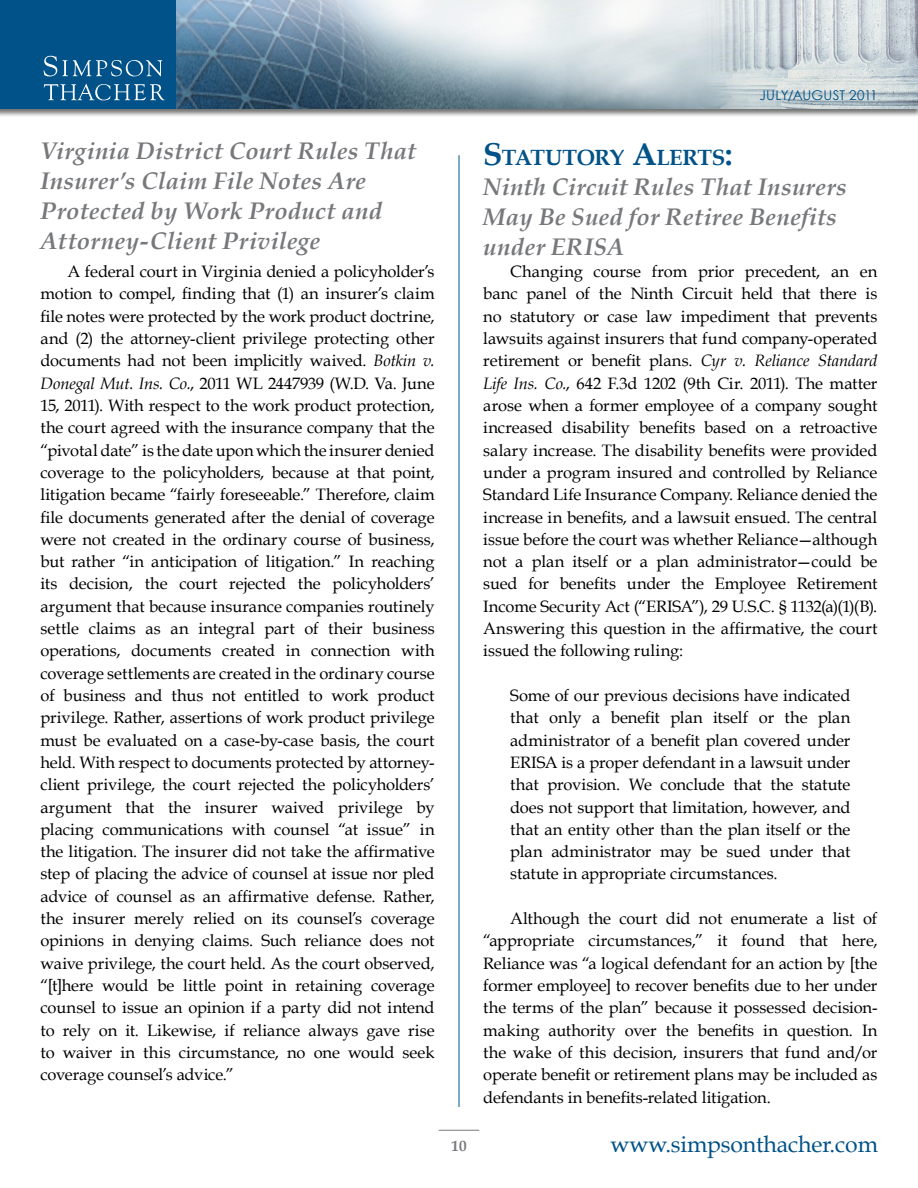
<style>
.page{position:relative;width:918px;height:1188px;background:#fff}
.page>*{position:absolute;margin:0;border:0;box-sizing:border-box;transform-origin:0 0}
.t1{font:italic 700 24px/30px "Book Antiqua";letter-spacing:.01em;color:#77787b}
.t2{font:22.95px "Book Antiqua";letter-spacing:-.005em;color:#005288}
.t3{font:700 22.05px "Book Antiqua";letter-spacing:-.025em;color:#005288}
.t4{font:16.5px/22.4px "Book Antiqua";letter-spacing:-.005em;color:#000;text-align:justify}
.t5{font:700 15px "Book Antiqua";color:#77787b}
.t6{font:13.5px "Century Gothic";letter-spacing:.015em;color:#005288}
.s1{font-style:italic}
.s2{font-size:31.5px}
</style>
<div class="page">
<hr style="left:459px;top:155px;width:1px;height:952px;background:#005288">
<hr style="left:439px;top:1130px;width:40px;height:1px;background:#77787b">
<img style="left:177px;top:0;width:741px;height:109px">
<div style="left:0;top:0;width:176px;height:109px;background:#005288"></div>
<svg style="left:44px;top:56px;width:118px;height:20px"></svg>
<svg style="left:44px;top:84px;width:121px;height:16px"></svg>
<h1 class="t1" style="left:40px;top:137px;width:377px">Virginia District Court Rules That<br>Insurer’s Claim File Notes Are<br>Protected by Work Product and<br>Attorney-Client Privilege</h1>
<p class="t4" style="left:41px;top:260px;width:396px;text-indent:27px">A federal court in Virginia denied a policyholder’s motion to compel, finding that (1) an insurer’s claim file notes were protected by the work product doctrine, and (2) the attorney-client privilege protecting other documents had not been implicitly waived. <span class="s1">Botkin v.<br>Donegal Mut. Ins. Co.</span>, 2011 WL 2447939 (W.D. Va. June 15, 2011). With respect to the work product protection, the court agreed with the insurance company that the “pivotal date” is the date upon which the insurer denied coverage to the policyholders, because at that point, litigation became “fairly foreseeable.” Therefore, claim file documents generated after the denial of coverage were not created in the ordinary course of business, but rather “in anticipation of litigation.” In reaching its decision, the court rejected the policyholders’ argument that because insurance companies routinely settle claims as an integral part of their business operations, documents created in connection with coverage settlements are created in the ordinary course of business and thus not entitled to work product privilege. Rather, assertions of work product privilege must be evaluated on a case-by-case basis, the court held. With respect to documents protected by attorney&shy;client privilege, the court rejected the policyholders’ argument that the insurer waived privilege by placing communications with counsel “at issue” in the litigation. The insurer did not take the affirmative step of placing the advice of counsel at issue nor pled advice of counsel as an affirmative defense. Rather, the insurer merely relied on its counsel’s coverage opinions in denying claims. Such reliance does not waive privilege, the court held. As the court observed, “[t]here would be little point in retaining coverage counsel to issue an opinion if a party did not intend to rely on it. Likewise, if reliance always gave rise to waiver in this circumstance, no one would seek coverage counsel’s advice.”</p>
<p class="t6" style="left:759px;top:87px;width:120px">JULY/AUGUST 2011</p>
<p class="t5" style="left:452px;top:1137px;width:16px">10</p>
<h3 class="t3" style="left:483px;top:144px;width:251px"><span class="s2">S</span>TATUTORY <span class="s2">A</span>LERTS<span class="s2">:</span></h3>
<h1 class="t1" style="left:483px;top:172px;width:365px">Ninth Circuit Rules That Insurers<br>May Be Sued for Retiree Benefits under ERISA</h1>
<p class="t4" style="left:483px;top:260px;width:396px;text-indent:27px">Changing course from prior precedent, an en banc panel of the Ninth Circuit held that there is no statutory or case law impediment that prevents lawsuits against insurers that fund company-operated retirement or benefit plans. <span class="s1">Cyr v. Reliance Standard Life Ins. Co.</span>, 642 F.3d 1202 (9th Cir. 2011). The matter arose when a former employee of a company sought increased disability benefits based on a retroactive salary increase. The disability benefits were provided under a program insured and controlled by Reliance Standard Life Insurance Company. Reliance denied the increase in benefits, and a lawsuit ensued. The central issue before the court was whether Reliance—although not a plan itself or a plan administrator—could be sued for benefits under the Employee Retirement Income Security Act (“ERISA”), 29 U.S.C. § 1132(a)(1)(B).<br>Answering this question in the affirmative, the court issued the following ruling:</p>
<p class="t4" style="left:510px;top:684px;width:342px">Some of our previous decisions have indicated that only a benefit plan itself or the plan administrator of a benefit plan covered under ERISA is a proper defendant in a lawsuit under that provision. We conclude that the statute does not support that limitation, however, and that an entity other than the plan itself or the plan administrator may be sued under that statute in appropriate circumstances.</p>
<p class="t4" style="left:483px;top:907px;width:396px;text-indent:27px">Although the court did not enumerate a list of “appropriate circumstances,” it found that here, Reliance was “a logical defendant for an action by [the former employee] to recover benefits due to her under the terms of the plan” because it possessed decision&shy;making authority over the benefits in question. In the wake of this decision, insurers that fund and/or operate benefit or retirement plans may be included as defendants in benefits-related litigation.</p>
<h2 class="t2" style="left:610px;top:1130px;width:269px">www.simpsonthacher.com</h2>
</div>
